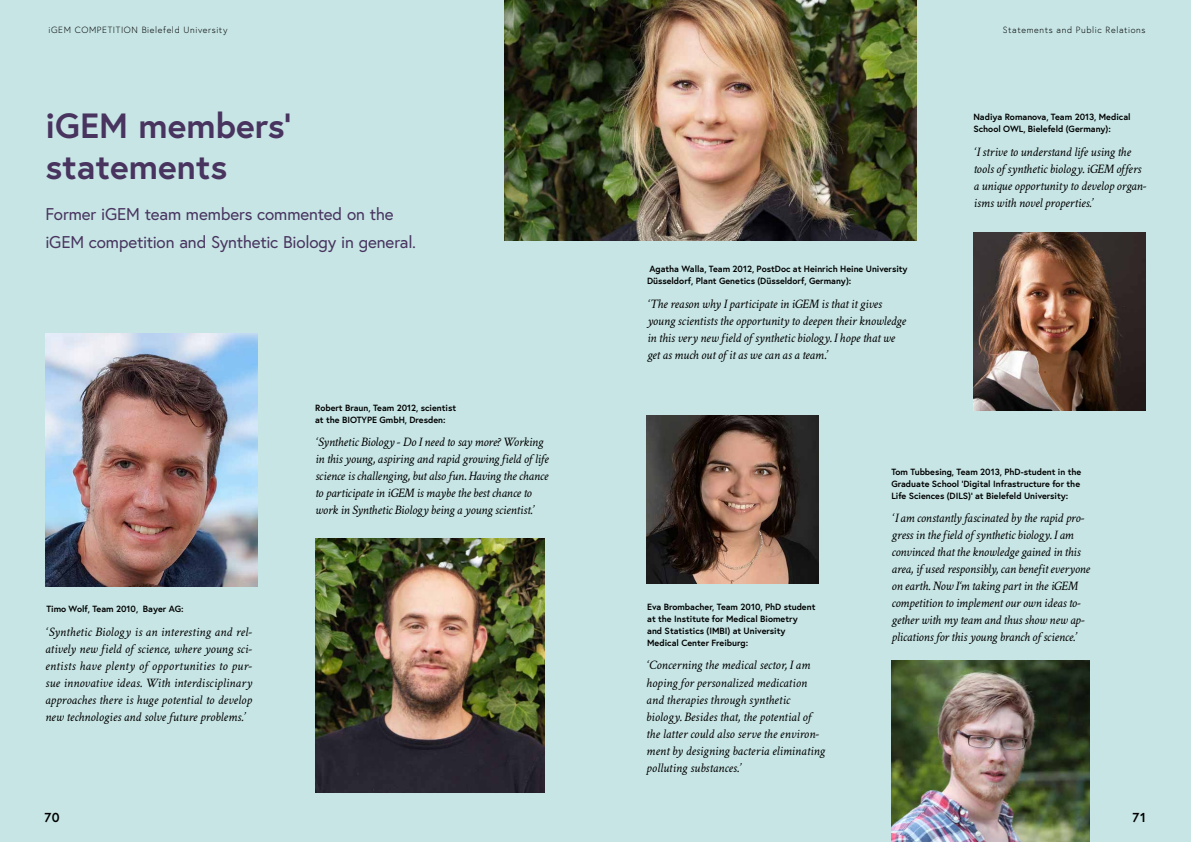
<style>
.page{position:relative;width:1191px;height:842px;background:#c7e5e5}
.page>*{position:absolute;margin:0;border:0;box-sizing:border-box;transform-origin:0 0}
.t1{font:700 35px/41px "Europa";color:#48345f}
.t2{font:17px/28px "Europa";letter-spacing:-.01em;color:#48345f}
.t3{font:italic 13px/17px "Crimson Text";letter-spacing:-.015em;color:#000}
.t4{font:700 13px "Europa";color:#000}
.t5{font:700 9px/12px "Europa";color:#000}
.t6{font:300 9px "Europa";letter-spacing:.07em;color:#000}
</style>
<div class="page">
<img style="left:45px;top:333px;width:213px;height:253px">
<img style="left:891px;top:660px;width:198px;height:182px">
<img style="left:973px;top:232px;width:172px;height:179px">
<img style="left:315px;top:539px;width:229px;height:253px">
<img style="left:646px;top:415px;width:172px;height:169px">
<img style="left:504px;top:0;width:412px;height:241px">
<p class="t6" style="left:48px;top:24px;width:180px">iGEM COMPETITION Bielefeld University</p>
<p class="t6" style="left:1002px;top:24px;width:144px">Statements and Public Relations</p>
<h1 class="t1" style="left:45px;top:104px;width:247px">iGEM members’ statements</h1>
<h2 class="t2" style="left:45px;top:200px;width:372px">Former iGEM team members commented on the iGEM competition and Synthetic Biology in general.</h2>
<p class="t5" style="left:315px;top:402px;width:143px">Robert Braun, Team 2012, scientist at the BIOTYPE GmbH, Dresden:</p>
<p class="t5" style="left:46px;top:603px;width:139px">Timo Wolf, Team 2010, Bayer AG:</p>
<p class="t3" style="left:45px;top:623px;width:209px;text-align:justify">‘ Synthetic Biology is an interesting and rel&shy;atively new field of science, where young sci&shy;entists have plenty of opportunities to pur&shy;sue innovative ideas. With interdisciplinary approaches there is huge potential to develop new technologies and solve future problems.’</p>
<p class="t3" style="left:315px;top:434px;width:235px">‘Synthetic Biology - Do I need to say more? Working in this young, aspiring and rapid growing field of life science is challenging, but also fun. Having the chance to participate in iGEM is maybe the best chance to work in Synthetic Biology being a young scientist.’</p>
<p class="t5" style="left:973px;top:111px;width:159px">Nadiya Romanova, Team 2013, Medical<br>School OWL, Bielefeld (Germany):</p>
<p class="t5" style="left:647px;top:263px;width:262px">Agatha Walla, Team 2012, PostDoc at Heinrich Heine University<br>Düsseldorf, Plant Genetics (Düsseldorf, Germany):</p>
<p class="t3" style="left:647px;top:295px;width:260px">‘The reason why I participate in iGEM is that it gives young scientists the opportunity to deepen their knowledge in this very new field of synthetic biology. I hope that we get as much out of it as we can as a team.’</p>
<p class="t3" style="left:973px;top:144px;width:175px">‘I strive to understand life using the tools of synthetic biology. iGEM offers a unique opportunity to develop organ&shy;isms with novel properties.’</p>
<p class="t5" style="left:647px;top:601px;width:170px">Eva Brombacher, Team 2010, PhD student at the Institute for Medical Biometry<br>and Statistics (IMBI) at University Medical Center Freiburg:</p>
<p class="t3" style="left:646px;top:657px;width:180px">‘Concerning the medical sector, I am hoping for personalized medication and therapies through synthetic biology. Besides that, the potential of the latter could also serve the environ&shy;ment by designing bacteria eliminating polluting substances.’</p>
<p class="t5" style="left:891px;top:466px;width:191px">Tom Tubbesing, Team 2013, PhD-student in the<br>Graduate School ‘Digital Infrastructure for the<br>Life Sciences (DILS)‘ at Bielefeld University:</p>
<p class="t3" style="left:891px;top:510px;width:200px">‘I am constantly fascinated by the rapid pro&shy;gress in the field of synthetic biology. I am convinced that the knowledge gained in this area, if used responsibly, can benefit everyone on earth. Now I‘m taking part in the iGEM competition to implement our own ideas to&shy;gether with my team and thus show new ap&shy;plications for this young branch of science.’</p>
<p class="t4" style="left:44px;top:809px;width:17px">70</p>
<p class="t4" style="left:1132px;top:809px;width:15px">71</p>
</div>
